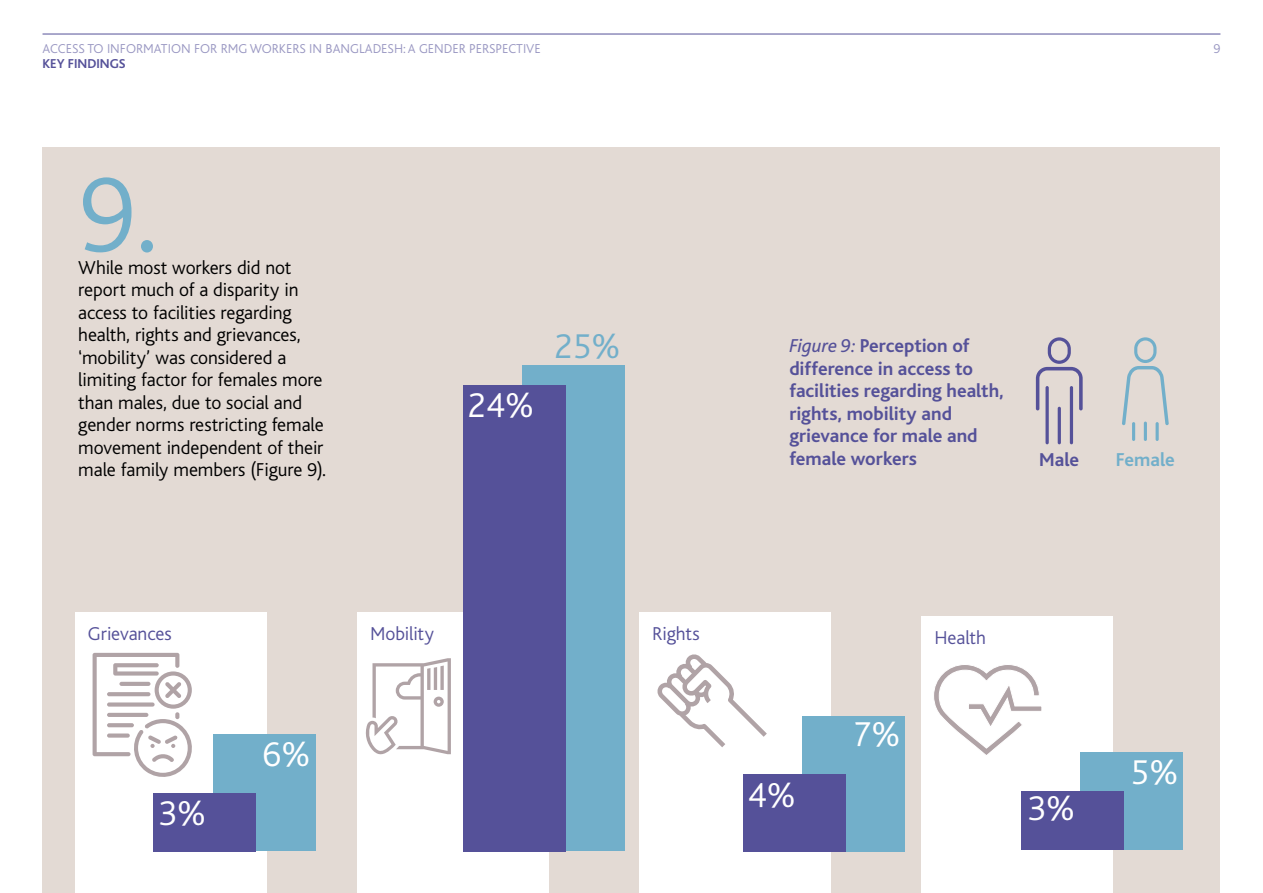
<style>
.page{position:relative;width:1263px;height:893px;background:#fff}
.page>*{position:absolute;margin:0;border:0;box-sizing:border-box;transform-origin:0 0}
.t1{font:300 111.3px "Bliss";color:#72afca}
.t2{font:300 36px "Bliss";color:#fff}
.t3{font:300 36px "Bliss";color:#72afca}
.t4{font:300 19.5px/22.5px "Bliss";letter-spacing:-.005em;color:#000}
.t5{font:700 19.5px/22.5px "Bliss";letter-spacing:-.005em;color:#555199}
.t6{font:300 19.5px "Bliss";letter-spacing:-.005em;color:#555199}
.t7{font:700 19.5px "Bliss";color:#72afca}
.t8{font:300 13.5px "Bliss";color:#9997c2}
.t9{font:700 13.5px "Bliss";color:#555199}
.s1{font-weight:400;font-style:italic}
</style>
<div class="page">
<hr style="left:43px;top:34px;width:1177px;height:1px;background:#555199">
<div style="left:43px;top:147px;width:1177px;height:746px;background:#e3dad4"></div>
<div style="left:639px;top:612px;width:192px;height:280px;background:#fff"></div>
<div style="left:922px;top:617px;width:191px;height:276px;background:#fff"></div>
<svg style="left:1045px;top:386px;width:4px;height:58px"></svg>
<hr style="left:1070px;top:386px;width:3px;height:58px;background:#555199;border-radius:2px">
<hr style="left:1058px;top:407px;width:3px;height:37px;background:#555199;border-radius:2px">
<svg style="left:1036px;top:337px;width:47px;height:73px"></svg>
<hr style="left:1132px;top:422px;width:3px;height:19px;background:#72afca;border-radius:2px">
<svg style="left:1155px;top:422px;width:4px;height:19px"></svg>
<hr style="left:1144px;top:422px;width:3px;height:19px;background:#72afca;border-radius:2px">
<svg style="left:1122px;top:337px;width:47px;height:88px"></svg>
<div style="left:1081px;top:752px;width:102px;height:97px;background:#72afca"></div>
<div style="left:803px;top:716px;width:102px;height:135px;background:#72afca"></div>
<div style="left:743px;top:774px;width:102px;height:77px;background:#555199"></div>
<div style="left:1021px;top:791px;width:102px;height:58px;background:#555199"></div>
<svg style="left:934px;top:665px;width:108px;height:90px"></svg>
<div style="left:75px;top:612px;width:191px;height:280px;background:#fff"></div>
<div style="left:357px;top:612px;width:192px;height:280px;background:#fff"></div>
<div style="left:213px;top:735px;width:102px;height:116px;background:#72afca"></div>
<div style="left:154px;top:793px;width:102px;height:58px;background:#555199"></div>
<svg style="left:93px;top:653px;width:99px;height:124px"></svg>
<div style="left:523px;top:366px;width:102px;height:485px;background:#72afca"></div>
<div style="left:463px;top:385px;width:102px;height:466px;background:#555199"></div>
<svg style="left:657px;top:654px;width:110px;height:93px"></svg>
<svg style="left:365px;top:658px;width:86px;height:97px"></svg>
<p class="t8" style="left:43px;top:41px;width:500px">ACCESS TO INFORMATION FOR RMG WORKERS IN BANGLADESH: A GENDER PERSPECTIVE</p>
<p class="t8" style="left:1213px;top:41px;width:8px">9</p>
<p class="t9" style="left:43px;top:56px;width:85px">KEY FINDINGS</p>
<p class="t1" style="left:78px;top:156px;width:81px">9.</p>
<p class="t4" style="left:78px;top:256px;width:249px">While most workers did not report much of a disparity in access to facilities regarding health, rights and grievances, ‘mobility’ was considered a limiting factor for females more than males, due to social and gender norms restricting female movement independent of their male family members (Figure 9).</p>
<p class="t2" style="left:468px;top:386px;width:68px">24%</p>
<p class="t3" style="left:554px;top:327px;width:68px">25%</p>
<p class="t5" style="left:789px;top:335px;width:216px"><span class="s1">Figure 9:</span> Perception of difference in access to facilities regarding health, rights, mobility and grievance for male and female workers</p>
<p class="t5" style="left:1039px;top:449px;width:42px">Male</p>
<p class="t7" style="left:1116px;top:449px;width:61px">Female</p>
<p class="t6" style="left:88px;top:623px;width:85px">Grievances</p>
<p class="t6" style="left:370px;top:623px;width:65px">Mobility</p>
<p class="t2" style="left:158px;top:794px;width:49px">3%</p>
<p class="t2" style="left:263px;top:736px;width:49px">6%</p>
<p class="t6" style="left:652px;top:623px;width:49px">Rights</p>
<p class="t6" style="left:934px;top:628px;width:53px">Health</p>
<p class="t2" style="left:748px;top:776px;width:49px">4%</p>
<p class="t2" style="left:852px;top:715px;width:49px">7%</p>
<p class="t2" style="left:1027px;top:790px;width:49px">3%</p>
<p class="t2" style="left:1130px;top:753px;width:49px">5%</p>
</div>
